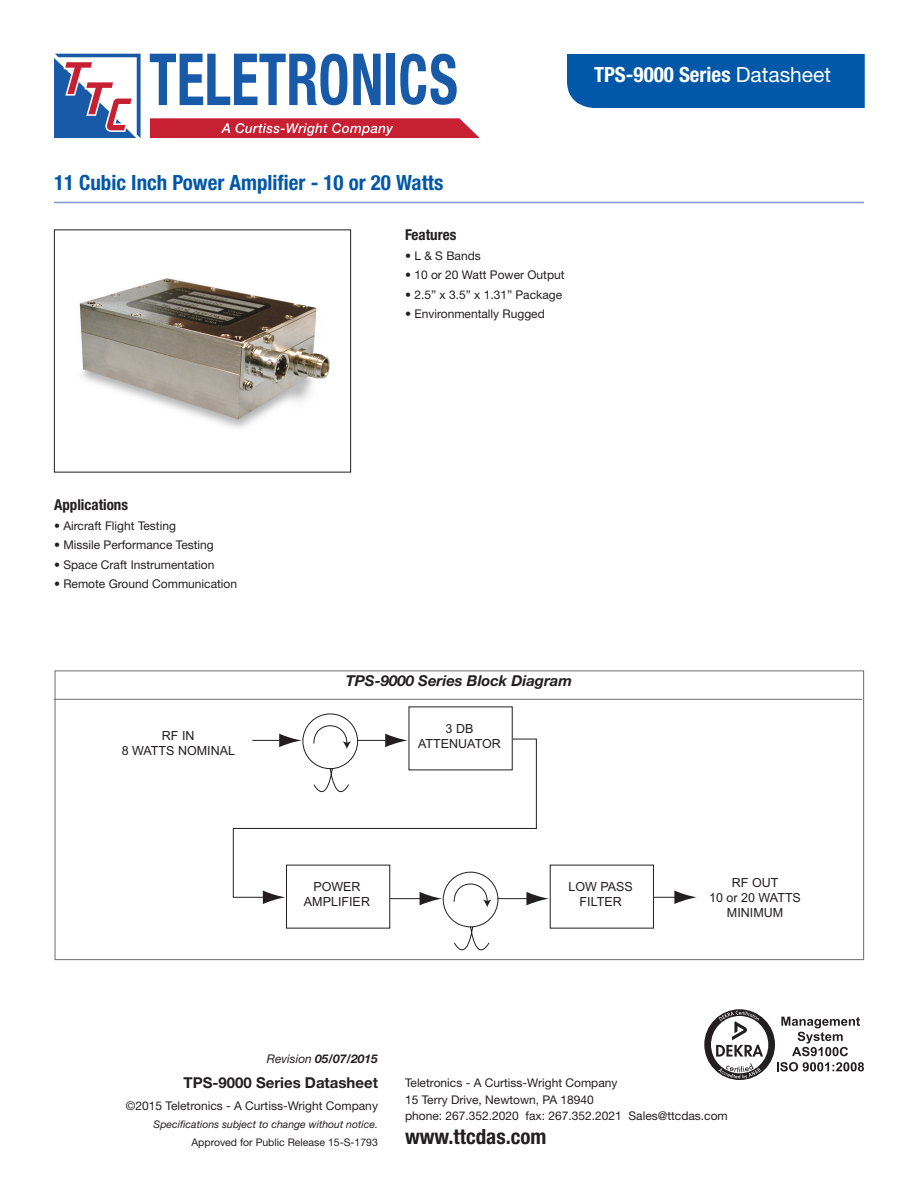
<style>
.page{position:relative;width:918px;height:1188px;background:#fff}
.page>*{position:absolute;margin:0;border:0;box-sizing:border-box;transform-origin:0 0}
.t1{font:700 condensed 21px "Helvetica Neue LT Std";color:#0157a8}
.t2{font:700 condensed 21px "Helvetica Neue LT Std";color:#fff}
.t3{font:700 condensed 21px "Helvetica Neue LT Std";color:#231f20}
.t4{font:italic 700 15px "Helvetica Neue LT Std";color:#231f20}
.t5{font:700 15px "Helvetica Neue LT Std";color:#231f20}
.t6{font:700 condensed 15px "Helvetica Neue LT Std";color:#231f20}
.t7{font:12.45px/15px "Arial";color:#231f20;text-align:center}
.t8{font:12px/16.5px "Helvetica Neue LT Std";color:#231f20}
.t9{font:italic 700 12px "Helvetica Neue LT Std";color:#231f20}
.t10{font:italic 10.5px "Helvetica Neue LT Std";color:#231f20}
.t11{font:10.5px "Helvetica Neue LT Std";color:#231f20}
.s1{font-weight:400;font-stretch:normal}
.s2{font-weight:400}
</style>
<div class="page">
<div style="left:567px;top:54px;width:298px;height:54px;background:#0157a8"></div>
<hr style="left:54px;top:202px;width:810px;height:1px;background:#8295cb">
<img style="left:79px;top:278px;width:251px;height:150px">
<div style="left:54px;top:230px;width:297px;height:242px;border:1px solid #231f20"></div>
<hr style="left:54px;top:699px;width:808px;height:1px;background:#6c6d70">
<svg style="left:233px;top:738px;width:304px;height:160px"></svg>
<hr style="left:358px;top:740px;width:30px;height:1px;background:#231f20">
<svg style="left:385px;top:734px;width:23px;height:13px"></svg>
<hr style="left:253px;top:740px;width:31px;height:1px;background:#231f20">
<svg style="left:279px;top:713px;width:79px;height:94px"></svg>
<svg style="left:263px;top:864px;width:434px;height:86px"></svg>
<svg style="left:704px;top:1009px;width:160px;height:71px"></svg>
<svg style="left:54px;top:54px;width:87px;height:84px"></svg>
<svg style="left:150px;top:54px;width:197px;height:51px"></svg>
<svg style="left:353px;top:54px;width:28px;height:51px"></svg>
<div style="left:387px;top:54px;width:8px;height:51px;background:#185aa7"></div>
<svg style="left:400px;top:54px;width:57px;height:51px"></svg>
<svg style="left:150px;top:118px;width:330px;height:20px;background:#ce3d4d"></svg>
<h1 class="t2" style="left:594px;top:62px;width:239px">TPS-9000 Series <span class="s1">Datasheet</span></h1>
<h1 class="t1" style="left:54px;top:170px;width:391px">11 Cubic Inch Power Amplifier - 10 or 20 Watts</h1>
<p class="t6" style="left:405px;top:226px;width:53px">Features</p>
<p class="t8" style="left:405px;top:247px;width:77px">• L &amp; S Bands</p>
<p class="t8" style="left:405px;top:267px;width:161px">• 10 or 20 Watt Power Output</p>
<p class="t8" style="left:405px;top:286px;width:159px">• 2.5” x 3.5” x 1.31” Package</p>
<p class="t8" style="left:405px;top:306px;width:141px">• Environmentally Rugged</p>
<p class="t6" style="left:54px;top:496px;width:76px">Applications</p>
<p class="t8" style="left:54px;top:517px;width:124px">• Aircraft Flight Testing</p>
<p class="t8" style="left:54px;top:537px;width:161px">• Missile Performance Testing</p>
<p class="t8" style="left:54px;top:556px;width:162px">• Space Craft Instrumentation</p>
<p class="t8" style="left:54px;top:576px;width:185px">• Remote Ground Communication</p>
<p class="t7" style="left:122px;top:729px;width:115px">RF IN<br>8 WATTS NOMINAL</p>
<p class="t4" style="left:346px;top:672px;width:228px">TPS-9000 Series Block Diagram</p>
<p class="t7" style="left:418px;top:721px;width:84px">3 DB<br>ATTENUATOR</p>
<p class="t7" style="left:304px;top:879px;width:68px">POWER<br>AMPLIFIER</p>
<p class="t7" style="left:569px;top:879px;width:66px">LOW PASS<br>FILTER</p>
<p class="t7" style="left:709px;top:875px;width:93px">RF OUT<br>10 or 20 WATTS<br>MINIMUM</p>
<p class="t9" style="left:267px;top:1051px;width:113px"><span class="s2">Revision</span> 05/07/2015</p>
<p class="t5" style="left:184px;top:1073px;width:196px">TPS-9000 Series Datasheet</p>
<p class="t8" style="left:126px;top:1098px;width:254px">©2015 Teletronics - A Curtiss-Wright Company</p>
<p class="t10" style="left:154px;top:1118px;width:226px">Specifications subject to change without notice.</p>
<p class="t11" style="left:191px;top:1136px;width:188px">Approved for Public Release 15-S-1793</p>
<p class="t8" style="left:405px;top:1074px;width:324px">Teletronics - A Curtiss-Wright Company<br>15 Terry Drive, Newtown, PA 18940<br>phone: 267.352.2020 fax: 267.352.2021 Sales@ttcdas.com</p>
<h1 class="t3" style="left:405px;top:1124px;width:143px">www.ttcdas.com</h1>
</div>
